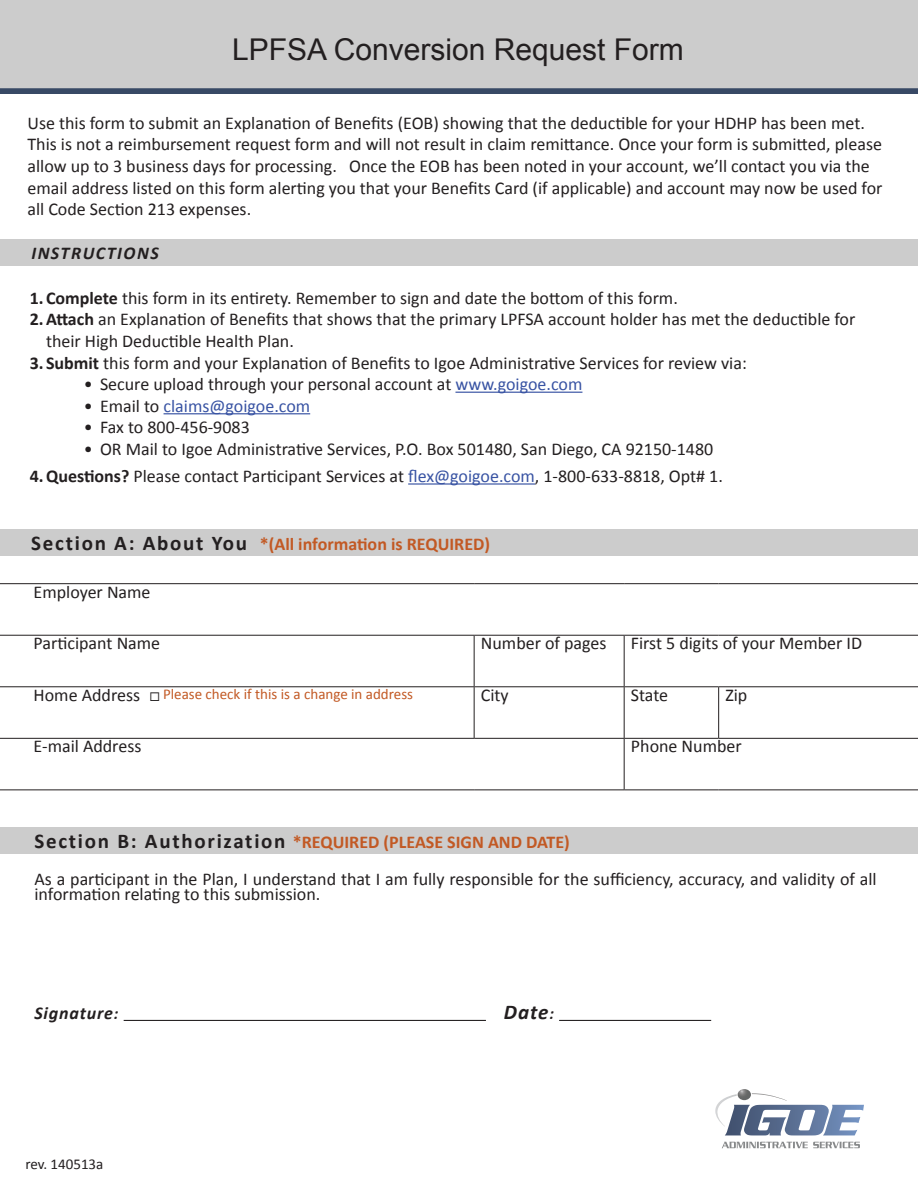
<style>
.page{position:relative;width:918px;height:1188px;background:#fff}
.page>*{position:absolute;margin:0;border:0;box-sizing:border-box;transform-origin:0 0}
.t1{font:30px "Arial";color:#231f20}
.t2{font:italic 700 21px "Calibri";color:#231f20}
.t3{font:18px/21.6px "Calibri";color:#231f20}
.Heading_6{font:700 18px "Calibri";color:#c25924}
.Heading_5{font:700 18px "Calibri";color:#c25924}
.t4{font:18px "Calibri";color:#3853a3}
.Heading_5-2{font:italic 700 18px "Calibri";letter-spacing:.085em;color:#231f20}
.Heading_5-3{font:italic 700 18px "Calibri";letter-spacing:.045em;color:#231f20}
.t5{font:15px "Calibri";color:#c25924}
.t6{font:15px "Calibri";color:#231f20}
.s1{font-weight:700}
.s2{color:#3853a3}
.s3{color:#231f20}
.s4{font-size:21px;color:#231f20}
.s5{font-size:18px;color:#231f20}
.s6{font-size:16.5px}
</style>
<div class="page">
<svg style="left:0;top:88px;width:918px;height:6px;background:#3e4e69"></svg>
<div style="left:0;top:0;width:918px;height:87px;background:#ccc"></div>
<div style="left:0;top:0;width:918px;height:88px;border:2px solid #ccc"></div>
<img style="left:715px;top:1094px;width:22px;height:33px">
<img style="left:752px;top:1093px;width:35px;height:8px">
<img style="left:725px;top:1105px;width:139px;height:30px">
<svg style="left:722px;top:1142px;width:138px;height:6px"></svg>
<svg style="left:738px;top:1089px;width:13px;height:11px"></svg>
<div style="left:1px;top:827px;width:917px;height:27px;background:#ccc"></div>
<hr style="left:0;top:738px;width:474px;height:1px;background:#231f20">
<hr style="left:474px;top:738px;width:150px;height:1px;background:#231f20">
<hr style="left:0;top:789px;width:474px;height:1px;background:#231f20">
<hr style="left:474px;top:789px;width:150px;height:1px;background:#231f20">
<hr style="left:624px;top:738px;width:95px;height:1px;background:#231f20">
<hr style="left:624px;top:739px;width:1px;height:50px;background:#231f20">
<hr style="left:719px;top:738px;width:199px;height:1px;background:#231f20">
<hr style="left:624px;top:789px;width:95px;height:1px;background:#231f20">
<hr style="left:719px;top:789px;width:199px;height:1px;background:#231f20">
<hr style="left:0;top:583px;width:474px;height:1px;background:#231f20">
<hr style="left:474px;top:583px;width:150px;height:1px;background:#231f20">
<hr style="left:624px;top:583px;width:95px;height:1px;background:#231f20">
<hr style="left:719px;top:583px;width:199px;height:1px;background:#231f20">
<hr style="left:0;top:635px;width:474px;height:1px;background:#231f20">
<hr style="left:474px;top:635px;width:150px;height:1px;background:#231f20">
<hr style="left:624px;top:635px;width:95px;height:1px;background:#231f20">
<hr style="left:719px;top:635px;width:199px;height:1px;background:#231f20">
<hr style="left:474px;top:636px;width:1px;height:50px;background:#231f20">
<hr style="left:624px;top:636px;width:1px;height:50px;background:#231f20">
<hr style="left:0;top:686px;width:474px;height:1px;background:#231f20">
<hr style="left:474px;top:686px;width:150px;height:1px;background:#231f20">
<hr style="left:474px;top:687px;width:1px;height:51px;background:#231f20">
<hr style="left:624px;top:686px;width:95px;height:1px;background:#231f20">
<hr style="left:624px;top:687px;width:1px;height:51px;background:#231f20">
<hr style="left:719px;top:686px;width:199px;height:1px;background:#231f20">
<hr style="left:718px;top:687px;width:1px;height:51px;background:#231f20">
<div style="left:0;top:239px;width:918px;height:27px;background:#ccc"></div>
<hr style="left:455px;top:392px;width:127px;height:1px;background:#3853a3">
<hr style="left:164px;top:413px;width:146px;height:1px;background:#3853a3">
<hr style="left:408px;top:483px;width:127px;height:2px;background:#3853a3">
<div style="left:0;top:529px;width:918px;height:27px;background:#ccc"></div>
<hr style="left:124px;top:1020px;width:362px;height:1px;background:#231f20">
<hr style="left:559px;top:1020px;width:152px;height:1px;background:#231f20">
<p class="t1" style="left:232px;top:29px;width:453px">LPFSA Conversion Request Form</p>
<p class="t3" style="left:27px;top:112px;width:856px">Use this form to submit an Explanation of Benefits (EOB) showing that the deductible for your HDHP has been met.<br>This is not a reimbursement request form and will not result in claim remittance. Once your form is submitted, please allow up to 3 business days for processing. Once the EOB has been noted in your account, we’ll contact you via the email address listed on this form alerting you that your Benefits Card (if applicable) and account may now be used for all Code Section 213 expenses.</p>
<p class="Heading_5-2" style="left:31px;top:241px;width:129px">INSTRUCTIONS</p>
<p class="t3" style="left:30px;top:287px;width:650px"><span class="s1">1.Complete</span> this form in its entirety. Remember to sign and date the bottom of this form.</p>
<p class="t3" style="left:46px;top:309px;width:811px;text-indent:-16px"><span class="s1">2.Attach</span> an Explanation of Benefits that shows that the primary LPFSA account holder has met the deductible for their High Deductible Health Plan.</p>
<p class="t3" style="left:30px;top:352px;width:719px"><span class="s1">3. Submit</span> this form and your Explanation of Benefits to Igoe Administrative Services for review via:</p>
<p class="t3" style="left:84px;top:373px;width:500px">• Secure upload through your personal account at <span class="s2">www.goigoe.com</span></p>
<p class="t4" style="left:84px;top:394px;width:228px"><span class="s3">• Email to</span> claims@goigoe.com</p>
<p class="t3" style="left:84px;top:417px;width:167px">• Fax to 800-456-9083</p>
<p class="t3" style="left:84px;top:438px;width:631px">• OR Mail to Igoe Administrative Services, P.O. Box 501480, San Diego, CA 92150-1480</p>
<p class="t3" style="left:30px;top:465px;width:695px"><span class="s1">4.Questions?</span> Please contact Participant Services at <span class="s2">flex@goigoe.com</span>, 1-800-633-8818, Opt# 1.</p>
<p class="Heading_5" style="left:31px;top:533px;width:460px"><span class="s4">Section A: About You</span> *(All information is REQUIRED)</p>
<p class="t3" style="left:34px;top:581px;width:118px">Employer Name</p>
<p class="t3" style="left:34px;top:632px;width:128px">Participant Name</p>
<p class="t3" style="left:481px;top:632px;width:127px">Number of pages</p>
<p class="t3" style="left:631px;top:632px;width:233px">First 5 digits of your Member ID</p>
<p class="t5" style="left:34px;top:685px;width:381px"><span class="s5">Home Address</span> <span class="s3">◻</span> Please check if this is a change in address</p>
<p class="t3" style="left:481px;top:684px;width:29px">City</p>
<p class="t3" style="left:631px;top:684px;width:39px">State</p>
<p class="t3" style="left:725px;top:684px;width:23px">Zip</p>
<p class="t3" style="left:34px;top:735px;width:109px">E-mail Address</p>
<p class="t3" style="left:631px;top:735px;width:112px">Phone Number</p>
<p class="Heading_6" style="left:34px;top:831px;width:537px"><span class="s4">Section B: Authorization</span> *REQUIRED (PLEASE SIGN AND DATE)</p>
<p class="t3" style="left:34px;top:871px;width:844px;line-height:15px">As a participant in the Plan, I understand that I am fully responsible for the sufficiency, accuracy, and validity of all information relating to this submission.</p>
<p class="Heading_5-3" style="left:34px;top:1001px;width:86px">Signature<span class="s6">:</span></p>
<p class="t2" style="left:504px;top:998px;width:52px">Date<span class="s6">:</span></p>
<p class="t6" style="left:25px;top:1154px;width:79px">rev. 140513a</p>
</div>
